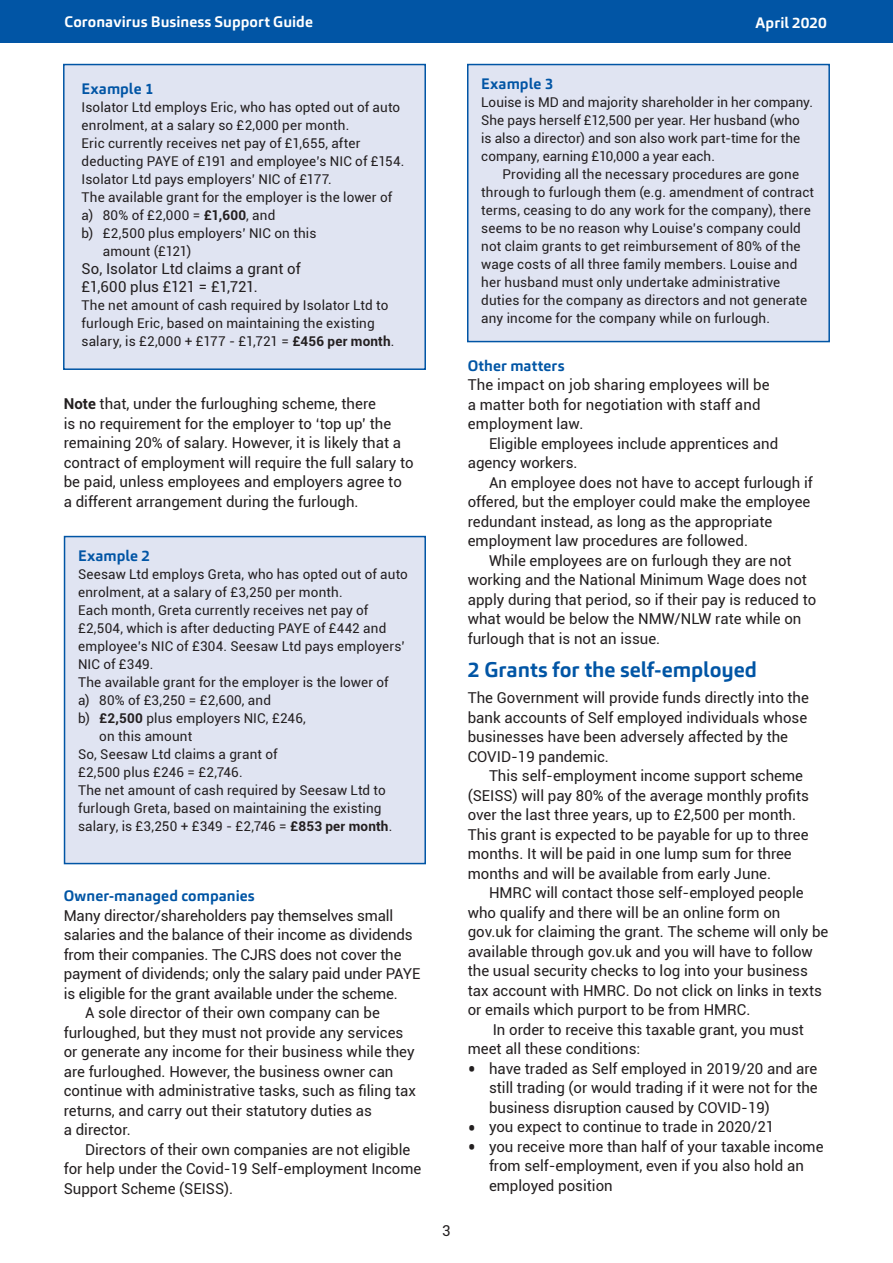
<style>
.page{position:relative;width:893px;height:1263px;background:#fff}
.page>*{position:absolute;margin:0;border:0;box-sizing:border-box;transform-origin:0 0}
.t1{font:700 21px "Carnac";letter-spacing:-.005em;color:#0155a5}
.t2{font:15px/19.5px "Roboto";color:#231f20}
.t3{font:700 15px "Carnac";letter-spacing:.005em;color:#0155a5}
.t4{font:700 15px "Carnac";letter-spacing:.005em;color:#fff}
.t5{font:13.5px/18px "Roboto";letter-spacing:.01em;color:#231f20}
.s1{font-weight:700}
.s2{font-size:24px}
</style>
<div class="page">
<div style="left:0;top:0;width:893px;height:43px;background:#0155a5"></div>
<div style="left:65px;top:536px;width:360px;height:327px;background:#e0e4f2"></div>
<div style="left:64px;top:536px;width:362px;height:328px;border:2px solid #0155a5"></div>
<div style="left:468px;top:65px;width:361px;height:277px;background:#e0e4f2"></div>
<div style="left:467px;top:64px;width:363px;height:278px;border:2px solid #0155a5"></div>
<div style="left:64px;top:65px;width:361px;height:304px;background:#e0e4f2"></div>
<div style="left:63px;top:64px;width:363px;height:306px;border:2px solid #0155a5"></div>
<p class="t4" style="left:65px;top:12px;width:250px">Coronavirus Business Support Guide</p>
<p class="t4" style="left:755px;top:14px;width:73px">April 2020</p>
<p class="t3" style="left:82px;top:79px;width:74px">Example 1</p>
<p class="t5" style="left:82px;top:97px;width:320px">Isolator Ltd employs Eric, who has opted out of auto</p>
<p class="t5" style="left:82px;top:115px;width:269px">enrolment, at a salary so £2,000 per month.</p>
<p class="t5" style="left:82px;top:133px;width:280px">Eric currently receives net pay of £1,655, after</p>
<p class="t5" style="left:82px;top:151px;width:324px">deducting PAYE of £191 and employee’s NIC of £154.</p>
<p class="t5" style="left:82px;top:169px;width:252px">Isolator Ltd pays employers’ NIC of £177.</p>
<p class="t5" style="left:82px;top:187px;width:312px">The available grant for the employer is the lower of</p>
<p class="t5" style="left:82px;top:205px;width:195px">a) 80% of £2,000 = <span class="s1">£1,600</span>, and</p>
<p class="t5" style="left:82px;top:223px;width:236px">b) £2,500 plus employers’ NIC on this</p>
<p class="t5" style="left:103px;top:241px;width:90px">amount (£121)</p>
<p class="t2" style="left:82px;top:259px;width:221px;line-height:18px">So, Isolator Ltd claims a grant of £1,600 plus £121 = £1,721.</p>
<p class="t5" style="left:82px;top:295px;width:315px">The net amount of cash required by Isolator Ltd to furlough Eric, based on maintaining the existing salary, is £2,000 + £177 - £1,721 = <span class="s1">£456 per month</span>.</p>
<p class="t2" style="left:64px;top:394px;width:351px"><span class="s1">Note</span> that, under the furloughing scheme, there<br>is no requirement for the employer to ‘top up’ the remaining 20% of salary. However, it is likely that a contract of employment will require the full salary to be paid, unless employees and employers agree to a different arrangement during the furlough.</p>
<p class="t3" style="left:78px;top:546px;width:74px">Example 2</p>
<p class="t5" style="left:78px;top:565px;width:331px">Seesaw Ltd employs Greta, who has opted out of auto</p>
<p class="t5" style="left:78px;top:583px;width:266px">enrolment, at a salary of £3,250 per month.</p>
<p class="t5" style="left:78px;top:601px;width:292px">Each month, Greta currently receives net pay of</p>
<p class="t5" style="left:78px;top:619px;width:310px">£2,504, which is after deducting PAYE of £442 and</p>
<p class="t5" style="left:78px;top:637px;width:328px">employee’s NIC of £304. Seesaw Ltd pays employers’</p>
<p class="t5" style="left:78px;top:655px;width:77px">NIC of £349.</p>
<p class="t5" style="left:78px;top:673px;width:312px">The available grant for the employer is the lower of</p>
<p class="t5" style="left:78px;top:691px;width:195px">a) 80% of £3,250 = £2,600, and</p>
<p class="t5" style="left:78px;top:709px;width:229px">b) <span class="s1">£2,500</span> plus employers NIC, £246,</p>
<p class="t5" style="left:99px;top:727px;width:94px">on this amount</p>
<p class="t5" style="left:78px;top:745px;width:201px">So, Seesaw Ltd claims a grant of</p>
<p class="t5" style="left:78px;top:763px;width:166px">£2,500 plus £246 = £2,746.</p>
<p class="t5" style="left:78px;top:781px;width:309px">The net amount of cash required by Seesaw Ltd to</p>
<p class="t5" style="left:78px;top:799px;width:305px">furlough Greta, based on maintaining the existing</p>
<p class="t5" style="left:78px;top:817px;width:316px">salary, is £3,250 + £349 - £2,746 = <span class="s1">£853 per month</span>.</p>
<p class="t3" style="left:64px;top:886px;width:192px">Owner-managed companies</p>
<p class="t2" style="left:64px;top:905px;width:331px">Many director/shareholders pay themselves small</p>
<p class="t2" style="left:64px;top:924px;width:351px">salaries and the balance of their income as dividends</p>
<p class="t2" style="left:64px;top:944px;width:339px">from their companies. The CJRS does not cover the</p>
<p class="t2" style="left:64px;top:963px;width:358px">payment of dividends; only the salary paid under PAYE</p>
<p class="t2" style="left:64px;top:983px;width:336px">is eligible for the grant available under the scheme.</p>
<p class="t2" style="left:85px;top:1002px;width:296px">A sole director of their own company can be</p>
<p class="t2" style="left:64px;top:1022px;width:341px">furloughed, but they must not provide any services</p>
<p class="t2" style="left:64px;top:1041px;width:352px">or generate any income for their business while they</p>
<p class="t2" style="left:64px;top:1061px;width:331px">are furloughed. However, the business owner can</p>
<p class="t2" style="left:64px;top:1080px;width:354px">continue with administrative tasks, such as filing tax</p>
<p class="t2" style="left:64px;top:1100px;width:310px">returns, and carry out their statutory duties as</p>
<p class="t2" style="left:64px;top:1119px;width:69px">a director.</p>
<p class="t2" style="left:85px;top:1139px;width:327px">Directors of their own companies are not eligible</p>
<p class="t2" style="left:64px;top:1158px;width:359px">for help under the Covid-19 Self-employment Income</p>
<p class="t2" style="left:64px;top:1178px;width:171px">Support Scheme (SEISS).</p>
<p class="t2" style="left:442px;top:1220px;width:10px">3</p>
<p class="t3" style="left:481px;top:74px;width:74px">Example 3</p>
<p class="t5" style="left:481px;top:93px;width:333px">Louise is MD and majority shareholder in her company.<br>She pays herself £12,500 per year. Her husband (who is also a director) and son also work part-time for the company, earning £10,000 a year each.</p>
<p class="t5" style="left:481px;top:165px;width:334px;text-indent:21px">Providing all the necessary procedures are gone through to furlough them (e.g. amendment of contract terms, ceasing to do any work for the company), there seems to be no reason why Louise’s company could not claim grants to get reimbursement of 80% of the wage costs of all three family members. Louise and her husband must only undertake administrative duties for the company as directors and not generate any income for the company while on furlough.</p>
<p class="t3" style="left:468px;top:356px;width:98px">Other matters</p>
<p class="t2" style="left:468px;top:374px;width:303px">The impact on job sharing employees will be a matter both for negotiation with staff and employment law.</p>
<p class="t2" style="left:468px;top:433px;width:312px;text-indent:21px">Eligible employees include apprentices and agency workers.</p>
<p class="t2" style="left:468px;top:472px;width:346px;text-indent:21px">An employee does not have to accept furlough if offered, but the employer could make the employee redundant instead, as long as the appropriate employment law procedures are followed.</p>
<p class="t2" style="left:468px;top:550px;width:350px;text-indent:21px">While employees are on furlough they are not working and the National Minimum Wage does not apply during that period, so if their pay is reduced to what would be below the NMW/NLW rate while on furlough that is not an issue.</p>
<h1 class="t1" style="left:468px;top:656px;width:291px">2 Grants for the self-employed</h1>
<p class="t2" style="left:468px;top:688px;width:343px">The Government will provide funds directly into the bank accounts of Self employed individuals whose businesses have been adversely affected by the COVID-19 pandemic.</p>
<p class="t2" style="left:468px;top:766px;width:343px;text-indent:21px">This self-employment income support scheme (SEISS) will pay 80% of the average monthly profits over the last three years, up to £2,500 per month.<br>This grant is expected to be payable for up to three months. It will be paid in one lump sum for three months and will be available from early June.</p>
<p class="t2" style="left:489px;top:883px;width:316px">HMRC will contact those self-employed people</p>
<p class="t2" style="left:468px;top:902px;width:314px">who qualify and there will be an online form on</p>
<p class="t2" style="left:468px;top:922px;width:362px">gov.uk for claiming the grant. The scheme will only be</p>
<p class="t2" style="left:468px;top:941px;width:347px">available through gov.uk and you will have to follow</p>
<p class="t2" style="left:468px;top:961px;width:342px">the usual security checks to log into your business</p>
<p class="t2" style="left:468px;top:980px;width:356px">tax account with HMRC. Do not click on links in texts</p>
<p class="t2" style="left:468px;top:1000px;width:284px">or emails which purport to be from HMRC.</p>
<p class="t2" style="left:493px;top:1019px;width:313px">In order to receive this taxable grant, you must</p>
<p class="t2" style="left:468px;top:1039px;width:174px">meet all these conditions:</p>
<p class="t2" style="left:489px;top:1058px;width:330px;text-align:justify;text-indent:-21px"><span class="s2">•</span> have traded as Self employed in 2019/20 and are still trading (or would trading if it were not for the business disruption caused by COVID-19)</p>
<p class="t2" style="left:468px;top:1117px;width:308px"><span class="s2">•</span> you expect to continue to trade in 2020/21</p>
<p class="t2" style="left:489px;top:1136px;width:336px;text-indent:-21px"><span class="s2">•</span> you receive more than half of your taxable income from self-employment, even if you also hold an employed position</p>
</div>
